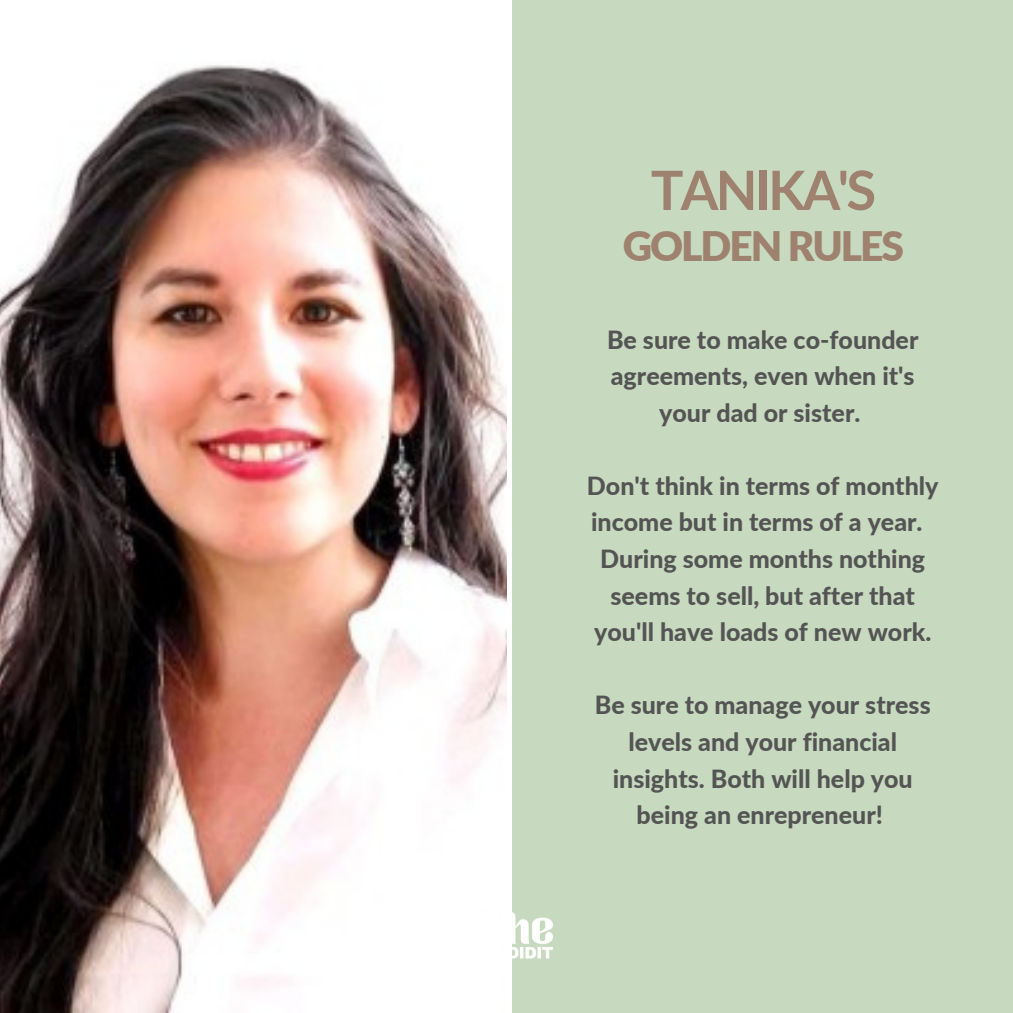
<style>
.page{position:relative;width:1013px;height:1013px;background:#fff}
.page>*{position:absolute;margin:0;border:0;box-sizing:border-box;transform-origin:0 0}
.t1{font:700 54.25px "Lato";letter-spacing:-.05em;color:#9e826f}
.t2{font:900 40.75px "Lato";letter-spacing:-.05em;color:#9e826f}
.t3{font:800 25px/36.5px "Lato";color:#545454;text-align:center}
</style>
<div class="page">
<img style="left:0;top:65px;width:506px;height:947px">
<div style="left:512px;top:0;width:500px;height:1012px;background:#c7d9be"></div>
<img style="left:468px;top:911px;width:85px;height:47px">
<p class="t1" style="left:651px;top:156px;width:227px">TANIKA'S</p>
<p class="t2" style="left:623px;top:220px;width:283px">GOLDEN RULES</p>
<p class="t3" style="left:607px;top:320px;width:313px">Be sure to make co-founder agreements, even when it's your dad or sister.</p>
<p class="t3" style="left:587px;top:467px;width:353px">Don't think in terms of monthly income but in terms of a year.<br>During some months nothing seems to sell, but after that you'll have loads of new work.</p>
<p class="t3" style="left:594px;top:686px;width:337px">Be sure to manage your stress levels and your financial insights. Both will help you being an enrepreneur!</p>
</div>
